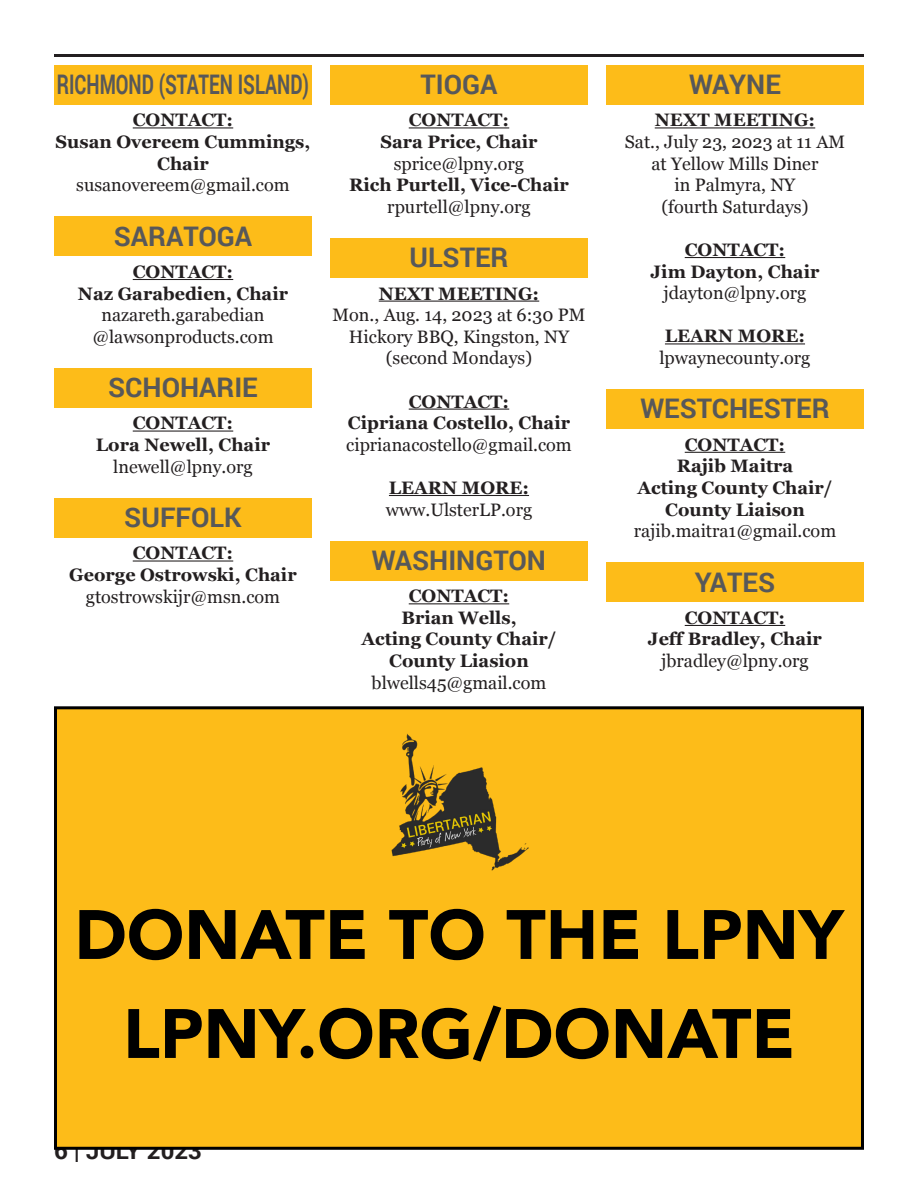
<style>
.page{position:relative;width:918px;height:1188px;background:#fff}
.page>*{position:absolute;margin:0;border:0;box-sizing:border-box;transform-origin:0 0}
.t1{font:900 69px "Avenir";color:#000}
.t2{font:700 27px "Roboto";color:#57585a}
.t3{font:700 27px "Roboto";color:#57585a;scale:.69 1}
.t4{font:700 24px "Roboto";color:#231f20}
.t5{font:18px "Georgia";color:#231f20}
.t6{font:700 18px "Georgia";color:#231f20}
</style>
<div class="page">
<hr style="left:54px;top:54px;width:810px;height:3px;background:#231f20">
<hr style="left:133px;top:127px;width:100px;height:1px;background:#231f20">
<hr style="left:133px;top:279px;width:100px;height:1px;background:#231f20">
<hr style="left:133px;top:431px;width:100px;height:1px;background:#231f20">
<hr style="left:133px;top:560px;width:100px;height:2px;background:#231f20">
<div style="left:54px;top:65px;width:258px;height:40px;background:#fdbc19"></div>
<div style="left:54px;top:216px;width:258px;height:40px;background:#fdbc19"></div>
<div style="left:54px;top:368px;width:258px;height:40px;background:#fdbc19"></div>
<div style="left:54px;top:498px;width:258px;height:40px;background:#fdbc19"></div>
<hr style="left:409px;top:127px;width:100px;height:1px;background:#231f20">
<hr style="left:379px;top:301px;width:160px;height:1px;background:#231f20">
<hr style="left:409px;top:409px;width:100px;height:1px;background:#231f20">
<hr style="left:389px;top:495px;width:140px;height:1px;background:#231f20">
<hr style="left:409px;top:603px;width:100px;height:1px;background:#231f20">
<div style="left:330px;top:65px;width:258px;height:40px;background:#fdbc19"></div>
<div style="left:330px;top:238px;width:258px;height:40px;background:#fdbc19"></div>
<div style="left:330px;top:541px;width:258px;height:40px;background:#fdbc19"></div>
<hr style="left:655px;top:127px;width:160px;height:1px;background:#231f20">
<hr style="left:685px;top:257px;width:100px;height:1px;background:#231f20">
<hr style="left:665px;top:343px;width:140px;height:1px;background:#231f20">
<hr style="left:685px;top:452px;width:100px;height:1px;background:#231f20">
<hr style="left:685px;top:625px;width:100px;height:1px;background:#231f20">
<div style="left:606px;top:65px;width:258px;height:40px;background:#fdbc19"></div>
<div style="left:606px;top:389px;width:258px;height:40px;background:#fdbc19"></div>
<div style="left:606px;top:562px;width:258px;height:40px;background:#fdbc19"></div>
<div style="left:54px;top:706px;width:810px;height:444px;background:#fdbc19;border:3px solid #000"></div>
<img style="left:391px;top:733px;width:138px;height:138px">
<p class="t3" style="left:57px;top:65px;width:367px">RICHMOND (STATEN ISLAND)</p>
<p class="t6" style="left:133px;top:107px;width:102px">CONTACT:</p>
<p class="t6" style="left:56px;top:128px;width:256px">Susan Overeem Cummings,</p>
<p class="t6" style="left:157px;top:150px;width:53px">Chair</p>
<p class="t5" style="left:76px;top:172px;width:215px">susanovereem@gmail.com</p>
<p class="t2" style="left:114px;top:217px;width:140px">SARATOGA</p>
<p class="t6" style="left:133px;top:258px;width:102px">CONTACT:</p>
<p class="t6" style="left:78px;top:280px;width:212px">Naz Garabedien, Chair</p>
<p class="t5" style="left:101px;top:302px;width:165px">nazareth.garabedian</p>
<p class="t5" style="left:92px;top:323px;width:183px">@lawsonproducts.com</p>
<p class="t2" style="left:108px;top:368px;width:151px">SCHOHARIE</p>
<p class="t6" style="left:133px;top:410px;width:102px">CONTACT:</p>
<p class="t6" style="left:96px;top:431px;width:176px">Lora Newell, Chair</p>
<p class="t5" style="left:113px;top:453px;width:141px">lnewell@lpny.org</p>
<p class="t2" style="left:124px;top:498px;width:119px">SUFFOLK</p>
<p class="t6" style="left:133px;top:540px;width:102px">CONTACT:</p>
<p class="t6" style="left:69px;top:561px;width:229px">George Ostrowski, Chair</p>
<p class="t5" style="left:86px;top:583px;width:196px">gtostrowskijr@msn.com</p>
<p class="t2" style="left:420px;top:65px;width:79px">TIOGA</p>
<p class="t6" style="left:409px;top:107px;width:102px">CONTACT:</p>
<p class="t6" style="left:380px;top:128px;width:159px">Sara Price, Chair</p>
<p class="t5" style="left:394px;top:150px;width:132px">sprice@lpny.org</p>
<p class="t6" style="left:349px;top:171px;width:221px">Rich Purtell, Vice-Chair</p>
<p class="t5" style="left:387px;top:193px;width:145px">rpurtell@lpny.org</p>
<p class="t2" style="left:409px;top:239px;width:101px">ULSTER</p>
<p class="t6" style="left:379px;top:280px;width:162px">NEXT MEETING:</p>
<p class="t5" style="left:333px;top:302px;width:254px">Mon., Aug. 14, 2023 at 6:30 PM</p>
<p class="t5" style="left:349px;top:323px;width:222px">Hickory BBQ, Kingston, NY</p>
<p class="t5" style="left:386px;top:345px;width:148px">(second Mondays)</p>
<p class="t6" style="left:409px;top:388px;width:102px">CONTACT:</p>
<p class="t6" style="left:348px;top:409px;width:224px">Cipriana Costello, Chair</p>
<p class="t5" style="left:346px;top:431px;width:227px">ciprianacostello@gmail.com</p>
<p class="t6" style="left:389px;top:474px;width:142px">LEARN MORE:</p>
<p class="t5" style="left:386px;top:496px;width:148px">www.UlsterLP.org</p>
<p class="t2" style="left:372px;top:541px;width:176px">WASHINGTON</p>
<p class="t6" style="left:409px;top:582px;width:102px">CONTACT:</p>
<p class="t6" style="left:401px;top:604px;width:117px">Brian Wells,</p>
<p class="t6" style="left:362px;top:626px;width:196px">Acting County Chair/</p>
<p class="t6" style="left:389px;top:647px;width:141px">County Liasion</p>
<p class="t5" style="left:372px;top:669px;width:176px">blwells45@gmail.com</p>
<p class="t2" style="left:689px;top:65px;width:93px">WAYNE</p>
<p class="t6" style="left:655px;top:107px;width:162px">NEXT MEETING:</p>
<p class="t5" style="left:625px;top:129px;width:222px">Sat., July 23, 2023 at 11 AM</p>
<p class="t5" style="left:652px;top:150px;width:168px">at Yellow Mills Diner</p>
<p class="t5" style="left:675px;top:172px;width:122px">in Palmyra, NY</p>
<p class="t5" style="left:662px;top:193px;width:148px">(fourth Saturdays)</p>
<p class="t6" style="left:685px;top:236px;width:102px">CONTACT:</p>
<p class="t6" style="left:651px;top:258px;width:170px">Jim Dayton, Chair</p>
<p class="t5" style="left:664px;top:280px;width:144px">jdayton@lpny.org</p>
<p class="t6" style="left:665px;top:323px;width:142px">LEARN MORE:</p>
<p class="t5" style="left:659px;top:345px;width:152px">lpwaynecounty.org</p>
<p class="t2" style="left:640px;top:390px;width:191px">WESTCHESTER</p>
<p class="t6" style="left:685px;top:431px;width:102px">CONTACT:</p>
<p class="t6" style="left:677px;top:453px;width:118px">Rajib Maitra</p>
<p class="t6" style="left:638px;top:474px;width:196px">Acting County Chair/</p>
<p class="t6" style="left:665px;top:496px;width:141px">County Liaison</p>
<p class="t5" style="left:634px;top:518px;width:204px">rajib.maitra1@gmail.com</p>
<p class="t2" style="left:695px;top:563px;width:82px">YATES</p>
<p class="t6" style="left:685px;top:604px;width:102px">CONTACT:</p>
<p class="t6" style="left:648px;top:626px;width:176px">Jeff Bradley, Chair</p>
<p class="t5" style="left:661px;top:648px;width:149px">jbradley@lpny.org</p>
<p class="t1" style="left:74px;top:876px;width:771px">DONATE TO THE LPNY</p>
<p class="t1" style="left:123px;top:975px;width:673px">LPNY.ORG/DONATE</p>
<p class="t4" style="left:54px;top:1134px;width:150px">6 | JULY 2023</p>
</div>
